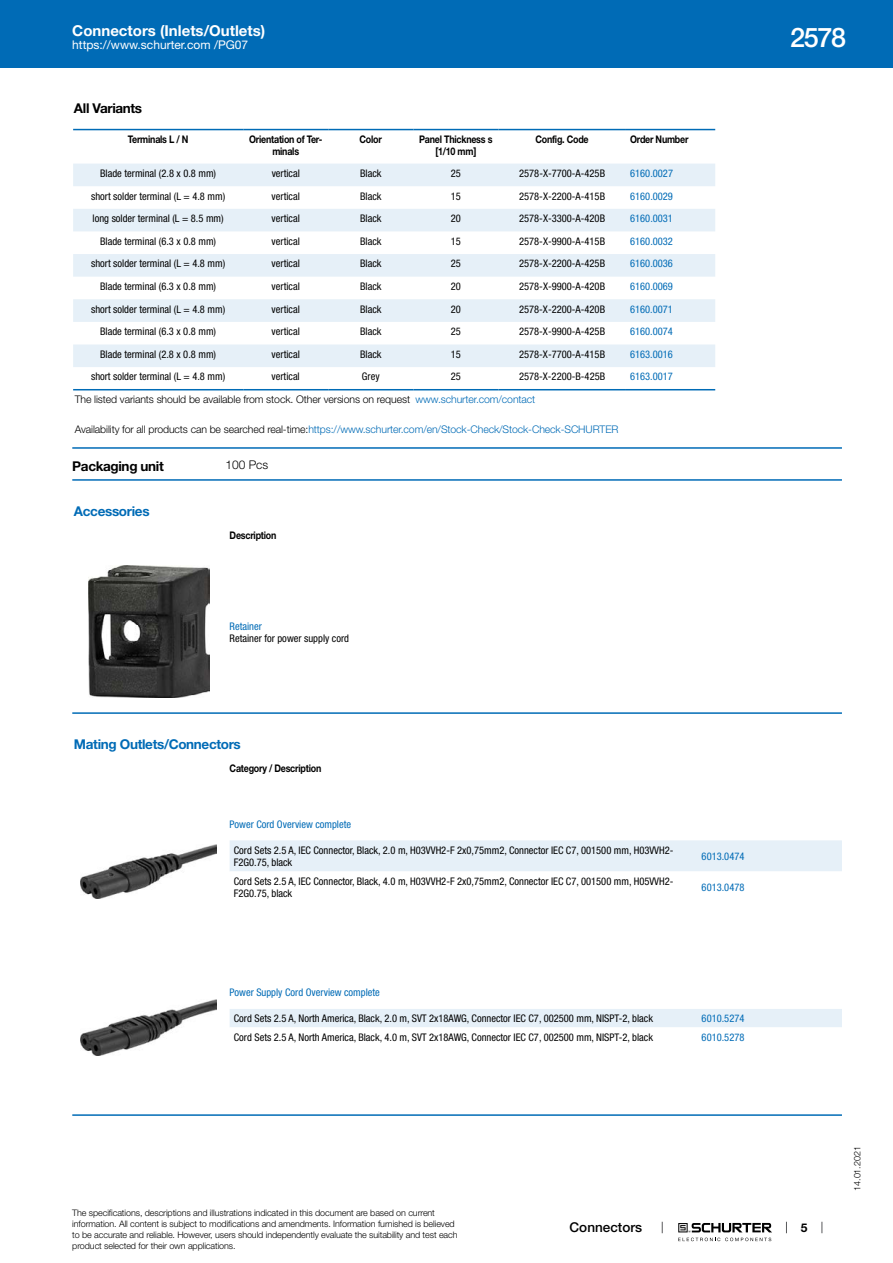
<style>
.page{position:relative;width:893px;height:1263px;background:#fff}
.page>*{position:absolute;margin:0;border:0;box-sizing:border-box;transform-origin:0 0}
.t1{font:500 27px "Helvetica Neue LT";color:#fff}
.t2{font:700 15px "Helvetica Neue LT";color:#fff}
.t3{font:700 13.5px "Helvetica Neue LT";letter-spacing:-.025em;color:#006bb6}
.t4{font:700 13.5px "Helvetica Neue LT";letter-spacing:-.025em;color:#000}
.t5{font:500 13.5px "Helvetica Neue LT";color:#000}
.t6{font:12px "Helvetica Neue LT";color:#fff}
.t7{font:300 12px "Helvetica Neue LT";color:#000}
.t8{font:700 12px "Helvetica Neue LT";color:#000}
.t9{font:condensed 10.5px/12.6px "Helvetica Neue LT";color:#000}
.t10{font:condensed 10.5px "Helvetica Neue LT";color:#006bb6}
.t11{font:700 10.5px/12.6px "Helvetica Neue LT";letter-spacing:-.025em;color:#000;text-align:center;scale:.85 1}
.t12{font:300 10.5px "Helvetica Neue LT";letter-spacing:-.01em;color:#006bb6}
.t13{font:300 10.5px "Helvetica Neue LT";letter-spacing:-.01em;color:#000}
.t14{font:300 9px/10.8px "Helvetica Neue LT";letter-spacing:-.01em;color:#000}
.s1{color:#006bb6}
.s2{color:#000}
</style>
<div class="page">
<svg style="left:678px;top:1223px;width:94px;height:18px"></svg>
<div style="left:0;top:0;width:893px;height:68px;background:#006bb6"></div>
<svg style="left:73px;top:130px;width:642px;height:261px"></svg>
<svg style="left:73px;top:164px;width:642px;height:203px;fill:#e6f0f8"></svg>
<hr style="left:73px;top:129px;width:170px;height:1px;background:#006bb6">
<hr style="left:243px;top:129px;width:85px;height:1px;background:#006bb6">
<hr style="left:328px;top:129px;width:85px;height:1px;background:#006bb6">
<hr style="left:413px;top:129px;width:85px;height:1px;background:#006bb6">
<hr style="left:498px;top:129px;width:128px;height:1px;background:#006bb6">
<hr style="left:626px;top:129px;width:89px;height:1px;background:#006bb6">
<hr style="left:73px;top:389px;width:170px;height:1px;background:#006bb6">
<hr style="left:243px;top:389px;width:85px;height:1px;background:#006bb6">
<hr style="left:328px;top:389px;width:85px;height:1px;background:#006bb6">
<hr style="left:413px;top:389px;width:85px;height:1px;background:#006bb6">
<hr style="left:498px;top:389px;width:128px;height:1px;background:#006bb6">
<hr style="left:626px;top:389px;width:89px;height:1px;background:#006bb6">
<hr style="left:72px;top:447px;width:770px;height:2px;background:#006bb6">
<hr style="left:72px;top:479px;width:770px;height:2px;background:#006bb6">
<img style="left:89px;top:566px;width:120px;height:132px">
<hr style="left:72px;top:712px;width:770px;height:2px;background:#006bb6">
<img style="left:81px;top:844px;width:136px;height:55px">
<div style="left:230px;top:840px;width:612px;height:31px;background:#e6f0f8"></div>
<img style="left:81px;top:999px;width:136px;height:57px">
<div style="left:230px;top:1009px;width:612px;height:18px;background:#e6f0f8"></div>
<hr style="left:72px;top:1114px;width:770px;height:2px;background:#006bb6">
<h2 class="t2" style="left:72px;top:21px;width:195px">Connectors (Inlets/Outlets)</h2>
<p class="t6" style="left:72px;top:38px;width:178px">https://www.schurter.com /PG07</p>
<p class="t4" style="left:74px;top:99px;width:70px">All Variants</p>
<p class="t11" style="left:128px;top:133px;width:73px">Terminals L / N</p>
<p class="t11" style="left:249px;top:133px;width:88px">Orientation of Ter&shy;minals</p>
<p class="t11" style="left:360px;top:133px;width:28px">Color</p>
<p class="t11" style="left:419px;top:133px;width:88px">Panel Thickness s [1/10 mm]</p>
<p class="t11" style="left:535px;top:133px;width:64px">Config. Code</p>
<p class="t11" style="left:630px;top:133px;width:70px">Order Number</p>
<p class="t9" style="left:100px;top:167px;width:117px">Blade terminal (2.8 x 0.8 mm)</p>
<p class="t9" style="left:272px;top:167px;width:30px">vertical</p>
<p class="t9" style="left:360px;top:167px;width:23px">Black</p>
<p class="t9" style="left:451px;top:167px;width:12px">25</p>
<p class="t9" style="left:519px;top:167px;width:87px">2578-X-7700-A-425B</p>
<p class="t10" style="left:630px;top:167px;width:44px">6160.0027</p>
<p class="t9" style="left:91px;top:189px;width:136px">short solder terminal (L = 4.8 mm)</p>
<p class="t9" style="left:272px;top:189px;width:30px">vertical</p>
<p class="t9" style="left:360px;top:189px;width:23px">Black</p>
<p class="t9" style="left:451px;top:189px;width:12px">15</p>
<p class="t9" style="left:519px;top:189px;width:87px">2578-X-2200-A-415B</p>
<p class="t10" style="left:630px;top:190px;width:44px">6160.0029</p>
<p class="t9" style="left:93px;top:212px;width:133px">long solder terminal (L = 8.5 mm)</p>
<p class="t9" style="left:272px;top:212px;width:30px">vertical</p>
<p class="t9" style="left:360px;top:212px;width:23px">Black</p>
<p class="t9" style="left:451px;top:212px;width:12px">20</p>
<p class="t9" style="left:519px;top:212px;width:87px">2578-X-3300-A-420B</p>
<p class="t10" style="left:630px;top:212px;width:44px">6160.0031</p>
<p class="t9" style="left:100px;top:235px;width:117px">Blade terminal (6.3 x 0.8 mm)</p>
<p class="t9" style="left:272px;top:235px;width:30px">vertical</p>
<p class="t9" style="left:360px;top:235px;width:23px">Black</p>
<p class="t9" style="left:451px;top:235px;width:12px">15</p>
<p class="t9" style="left:519px;top:235px;width:87px">2578-X-9900-A-415B</p>
<p class="t10" style="left:630px;top:235px;width:44px">6160.0032</p>
<p class="t9" style="left:91px;top:257px;width:136px">short solder terminal (L = 4.8 mm)</p>
<p class="t9" style="left:272px;top:257px;width:30px">vertical</p>
<p class="t9" style="left:360px;top:257px;width:23px">Black</p>
<p class="t9" style="left:451px;top:257px;width:12px">25</p>
<p class="t9" style="left:519px;top:257px;width:87px">2578-X-2200-A-425B</p>
<p class="t10" style="left:630px;top:258px;width:44px">6160.0036</p>
<p class="t9" style="left:100px;top:280px;width:117px">Blade terminal (6.3 x 0.8 mm)</p>
<p class="t9" style="left:272px;top:280px;width:30px">vertical</p>
<p class="t9" style="left:360px;top:280px;width:23px">Black</p>
<p class="t9" style="left:451px;top:280px;width:12px">20</p>
<p class="t9" style="left:519px;top:280px;width:87px">2578-X-9900-A-420B</p>
<p class="t10" style="left:630px;top:280px;width:44px">6160.0069</p>
<p class="t9" style="left:91px;top:303px;width:136px">short solder terminal (L = 4.8 mm)</p>
<p class="t9" style="left:272px;top:303px;width:30px">vertical</p>
<p class="t9" style="left:360px;top:303px;width:23px">Black</p>
<p class="t9" style="left:451px;top:303px;width:12px">20</p>
<p class="t9" style="left:519px;top:303px;width:87px">2578-X-2200-A-420B</p>
<p class="t10" style="left:630px;top:303px;width:44px">6160.0071</p>
<p class="t9" style="left:100px;top:325px;width:117px">Blade terminal (6.3 x 0.8 mm)</p>
<p class="t9" style="left:272px;top:325px;width:30px">vertical</p>
<p class="t9" style="left:360px;top:325px;width:23px">Black</p>
<p class="t9" style="left:451px;top:325px;width:12px">25</p>
<p class="t9" style="left:519px;top:325px;width:87px">2578-X-9900-A-425B</p>
<p class="t10" style="left:630px;top:325px;width:44px">6160.0074</p>
<p class="t9" style="left:100px;top:348px;width:117px">Blade terminal (2.8 x 0.8 mm)</p>
<p class="t9" style="left:272px;top:348px;width:30px">vertical</p>
<p class="t9" style="left:360px;top:348px;width:23px">Black</p>
<p class="t9" style="left:451px;top:348px;width:12px">15</p>
<p class="t9" style="left:519px;top:348px;width:87px">2578-X-7700-A-415B</p>
<p class="t10" style="left:630px;top:348px;width:44px">6163.0016</p>
<p class="t9" style="left:91px;top:370px;width:136px">short solder terminal (L = 4.8 mm)</p>
<p class="t9" style="left:272px;top:370px;width:30px">vertical</p>
<p class="t9" style="left:362px;top:370px;width:19px">Grey</p>
<p class="t9" style="left:451px;top:370px;width:12px">25</p>
<p class="t9" style="left:519px;top:370px;width:88px">2578-X-2200-B-425B</p>
<p class="t10" style="left:630px;top:371px;width:44px">6163.0017</p>
<p class="t13" style="left:75px;top:393px;width:462px">The listed variants should be available from stock. Other versions on request <span class="s1">www.schurter.com/contact</span></p>
<p class="t12" style="left:75px;top:423px;width:545px"><span class="s2">Availability for all products can be searched real-time:</span>https://www.schurter.com/en/Stock-Check/Stock-Check-SCHURTER</p>
<p class="t4" style="left:72px;top:457px;width:93px">Packaging unit</p>
<p class="t7" style="left:225px;top:458px;width:44px">100 Pcs</p>
<p class="t3" style="left:74px;top:503px;width:77px">Accessories</p>
<p class="t11" style="left:230px;top:529px;width:57px">Description</p>
<p class="t10" style="left:230px;top:620px;width:34px">Retainer</p>
<p class="t9" style="left:230px;top:632px;width:121px">Retainer for power supply cord</p>
<p class="t3" style="left:74px;top:736px;width:168px">Mating Outlets/Connectors</p>
<p class="t11" style="left:230px;top:762px;width:109px">Category / Description</p>
<p class="t10" style="left:230px;top:818px;width:123px">Power Cord Overview complete</p>
<p class="t9" style="left:234px;top:844px;width:441px">Cord Sets 2.5 A, IEC Connector, Black, 2.0 m, H03VVH2-F 2x0,75mm2, Connector IEC C7, 001500 mm, H03VVH2-<br>F2G0.75, black</p>
<p class="t10" style="left:702px;top:850px;width:44px">6013.0474</p>
<p class="t9" style="left:234px;top:875px;width:441px">Cord Sets 2.5 A, IEC Connector, Black, 4.0 m, H03VVH2-F 2x0,75mm2, Connector IEC C7, 001500 mm, H05VVH2-<br>F2G0.75, black</p>
<p class="t10" style="left:702px;top:881px;width:44px">6013.0478</p>
<p class="t10" style="left:230px;top:986px;width:152px">Power Supply Cord Overview complete</p>
<p class="t9" style="left:234px;top:1012px;width:421px">Cord Sets 2.5 A, North America, Black, 2.0 m, SVT 2x18AWG, Connector IEC C7, 002500 mm, NISPT-2, black</p>
<p class="t10" style="left:702px;top:1012px;width:44px">6010.5274</p>
<p class="t9" style="left:234px;top:1031px;width:421px">Cord Sets 2.5 A, North America, Black, 4.0 m, SVT 2x18AWG, Connector IEC C7, 002500 mm, NISPT-2, black</p>
<p class="t10" style="left:702px;top:1031px;width:44px">6010.5278</p>
<p class="t14" style="left:72px;top:1207px;width:387px">The specifications, descriptions and illustrations indicated in this document are based on current information. All content is subject to modifications and amendments. Information furnished is believed to be accurate and reliable. However, users should independently evaluate the suitability and test each product selected for their own applications.</p>
<p class="t5" style="left:570px;top:1219px;width:74px">Connectors</p>
<h1 class="t1" style="left:790px;top:21px;width:57px">2578</h1>
<p class="t8" style="left:801px;top:1220px;width:8px">5</p>
<p class="t14" style="left:852px;top:1191px;width:46px;rotate:-90deg">14.01.2021</p>
</div>
